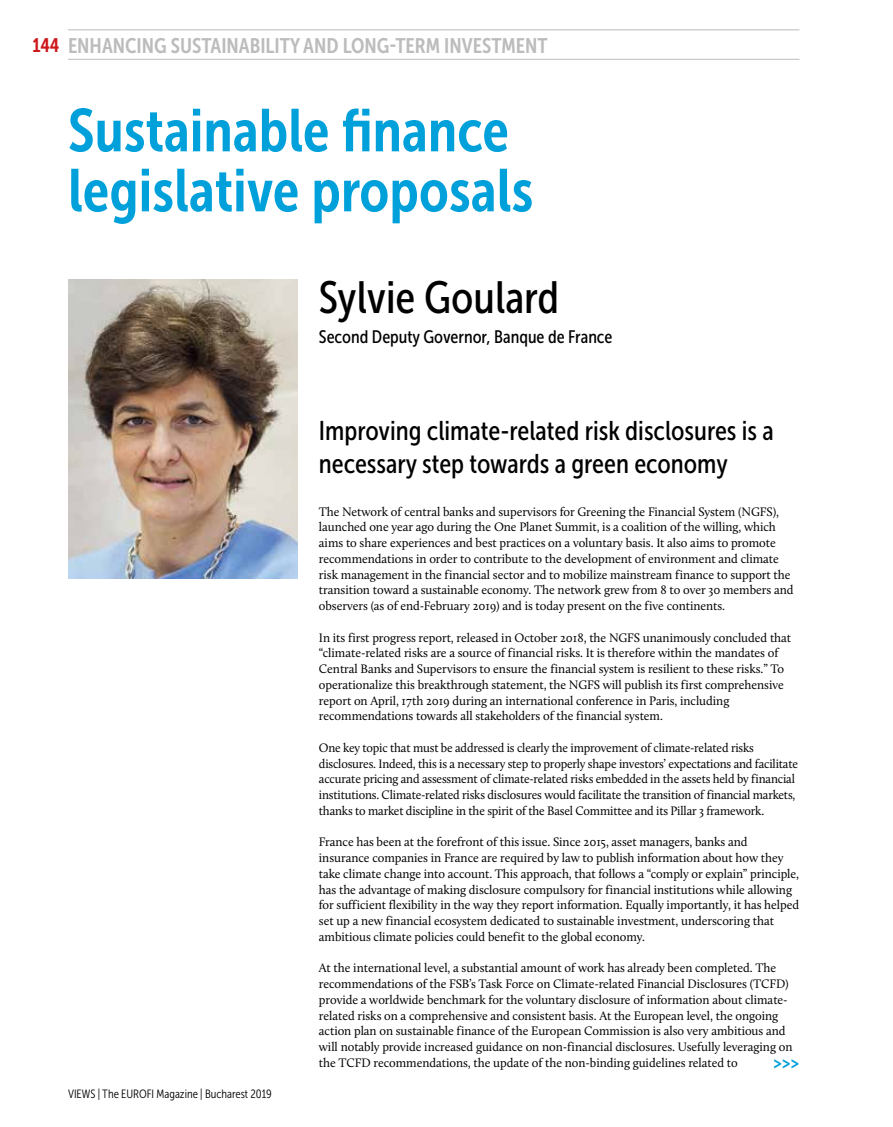
<style>
.page{position:relative;width:893px;height:1127px;background:#fff}
.page>*{position:absolute;margin:0;border:0;box-sizing:border-box;transform-origin:0 0}
.t1{font:60px/60px "Museo Sans Cond 700";color:#00a0da}
.t2{font:45px "Museo Sans Cond 500";color:#000}
.t3{font:27px/32.4px "Museo Sans Cond 500";color:#000}
.t4{font:21px "Museo Sans Cond 700";color:#bcbcbc}
.t5{font:18px "Museo Sans Cond 500";color:#000}
.t6{font:18px "Museo Sans Cond 700";color:#00a0da}
.t7{font:12.75px/15.8px "Calluna";letter-spacing:-.005em;color:#000}
.t8{font:12.75px/15.8px "Calluna";letter-spacing:-.005em;color:#000;scale:.96 1}
.t9{font:12px "Museo Sans Cond 300";color:#000}
.s1{font-size:19.5px;color:#cd171a}
</style>
<div class="page">
<img style="left:68px;top:279px;width:230px;height:299px">
<hr style="left:68px;top:29px;width:731px;height:1px;background:#bcbcbc">
<hr style="left:68px;top:59px;width:731px;height:1px;background:#bcbcbc">
<h3 class="t4" style="left:33px;top:34px;width:517px"><span class="s1">144</span> ENHANCING SUSTAINABILITY AND LONG-TERM INVESTMENT</h3>
<h1 class="t1" style="left:68px;top:101px;width:467px">Sustainable finance legislative proposals</h1>
<h2 class="t2" style="left:319px;top:273px;width:242px">Sylvie Goulard</h2>
<h3 class="t5" style="left:319px;top:327px;width:295px">Second Deputy Governor, Banque de France</h3>
<p class="t9" style="left:68px;top:1087px;width:205px">VIEWS | The EUROFI Magazine | Bucharest 2019</p>
<h3 class="t3" style="left:319px;top:415px;width:456px">Improving climate-related risk disclosures is a necessary step towards a green economy</h3>
<p class="t7" style="left:319px;top:503px;width:476px">The Network of central banks and supervisors for Greening the Financial System (NGFS), launched one year ago during the One Planet Summit, is a coalition of the willing, which aims to share experiences and best practices on a voluntary basis. It also aims to promote recommendations in order to contribute to the development of environment and climate risk management in the financial sector and to mobilize mainstream finance to support the transition toward a sustainable economy. The network grew from 8 to over 30 members and observers (as of end-February 2019) and is today present on the five continents.</p>
<p class="t7" style="left:319px;top:629px;width:474px">In its first progress report, released in October 2018, the NGFS unanimously concluded that “climate-related risks are a source of financial risks. It is therefore within the mandates of Central Banks and Supervisors to ensure the financial system is resilient to these risks.” To operationalize this breakthrough statement, the NGFS will publish its first comprehensive report on April, 17th 2019 during an international conference in Paris, including recommendations towards all stakeholders of the financial system.</p>
<p class="t8" style="left:319px;top:739px;width:501px">One key topic that must be addressed is clearly the improvement of climate-related risks disclosures. Indeed, this is a necessary step to properly shape investors’ expectations and facilitate accurate pricing and assessment of climate-related risks embedded in the assets held by financial institutions. Climate-related risks disclosures would facilitate the transition of financial markets, thanks to market discipline in the spirit of the Basel Committee and its Pillar 3 framework.</p>
<p class="t7" style="left:319px;top:834px;width:482px">France has been at the forefront of this issue. Since 2015, asset managers, banks and insurance companies in France are required by law to publish information about how they take climate change into account. This approach, that follows a “comply or explain” principle, has the advantage of making disclosure compulsory for financial institutions while allowing for sufficient flexibility in the way they report information. Equally importantly, it has helped set up a new financial ecosystem dedicated to sustainable investment, underscoring that ambitious climate policies could benefit to the global economy.</p>
<p class="t7" style="left:319px;top:960px;width:475px">At the international level, a substantial amount of work has already been completed. The recommendations of the FSB’s Task Force on Climate-related Financial Disclosures (TCFD) provide a worldwide benchmark for the voluntary disclosure of information about climate&shy;related risks on a comprehensive and consistent basis. At the European level, the ongoing action plan on sustainable finance of the European Commission is also very ambitious and will notably provide increased guidance on non-financial disclosures. Usefully leveraging on the TCFD recommendations, the update of the non-binding guidelines related to</p>
<h3 class="t6" style="left:773px;top:1052px;width:28px">&gt;&gt;&gt;</h3>
</div>
